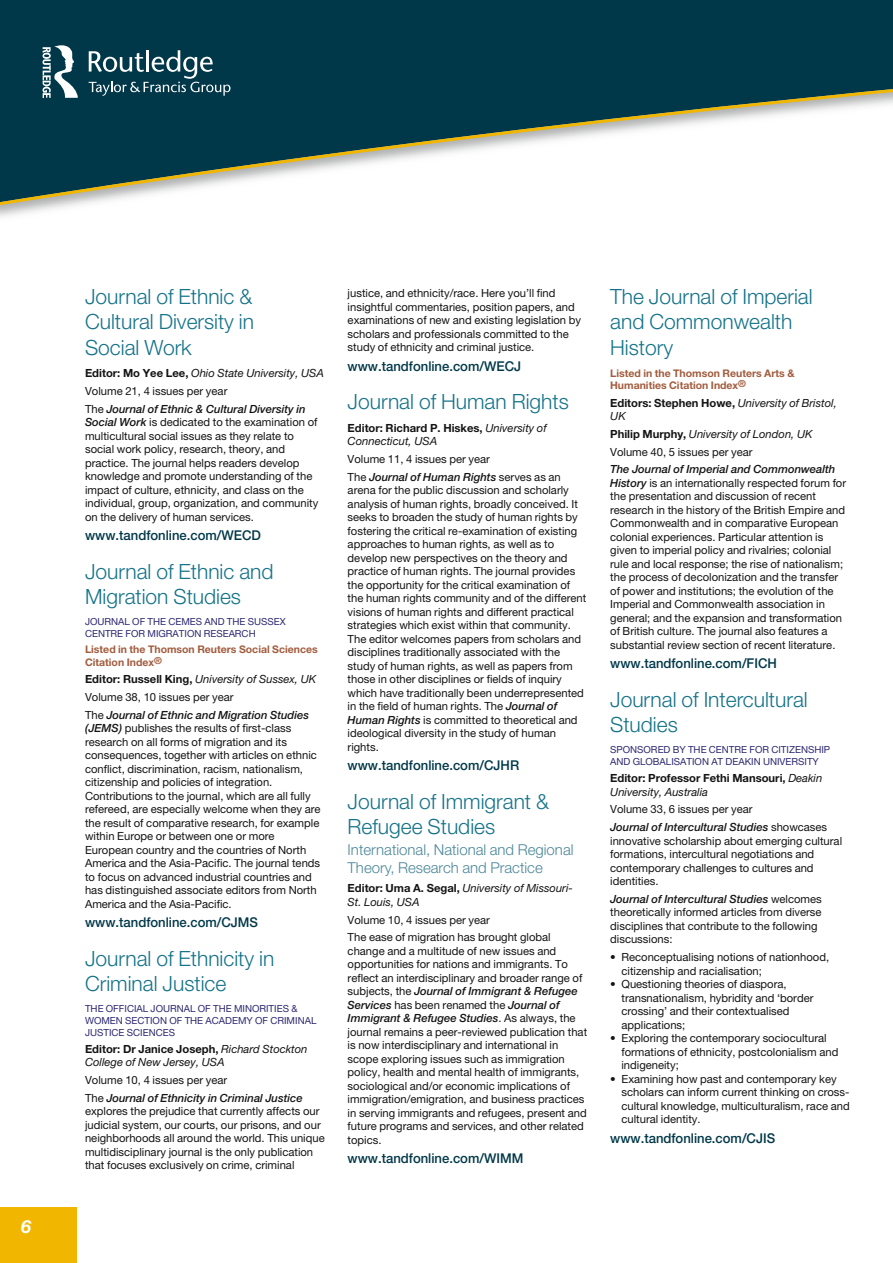
<style>
.page{position:relative;width:893px;height:1263px;background:#fff}
.page>*{position:absolute;margin:0;border:0;box-sizing:border-box;transform-origin:0 0}
.t1{font:300 21px/25.2px "Helvetica Neue";color:#157389}
.t2{font:italic 700 18px "Helvetica Neue";color:#fff}
.t3{font:300 15px/18px "Helvetica Neue";color:#4b879a}
.t4{font:500 13.5px "Helvetica Neue";color:#003849}
.t5{font:11.25px/13.5px "Helvetica Neue";color:#131413}
.t6{font:italic 500 11.25px/17.7px "Helvetica Neue";color:#131413}
.t7{font:italic 11.25px/13.5px "Helvetica Neue";color:#131413}
.t8{font:700 11.25px/13.5px "Helvetica Neue";color:#131413}
.t9{font:700 10.5px/12.6px "Helvetica Neue";color:#a25c3e}
.t10{font:9.75px/11.7px "Helvetica Neue";color:#2d2973}
.s1{font-weight:700;font-style:normal}
.s2{font-weight:400}
.s3{font-weight:400;font-style:normal}
.s4{font-weight:500;font-style:italic}
.s5{font-weight:700}
.s6{font-style:italic}
.s7{font-weight:400;font-style:italic}
</style>
<div class="page">
<svg style="left:0;top:0;width:893px;height:207px"></svg>
<div style="left:0;top:1208px;width:77px;height:55px;background:#f1b700"></div>
<svg style="left:89px;top:50px;width:141px;height:46px;background:#315e6c"></svg>
<svg style="left:43px;top:45px;width:35px;height:53px"></svg>
<h2 class="t2" style="left:21px;top:1220px;width:12px">6</h2>
<h1 class="t1" style="left:85px;top:286px;width:171px;text-align:justify">Journal of Ethnic &amp; Cultural Diversity in Social Work</h1>
<p class="t6" style="left:85px;top:365px;width:240px"><span class="s1">Editor: Mo Yee Lee,</span> <span class="s2">Ohio State University, USA<br></span><span class="s3">Volume 21, 4 issues per year<br>The</span> Journal of Ethnic &amp; Cultural Diversity in</p>
<p class="t5" style="left:85px;top:416px;width:235px"><span class="s4">Social Work</span> is dedicated to the examination of multicultural social issues as they relate to social work policy, research, theory, and practice. The journal helps readers develop knowledge and promote understanding of the impact of culture, ethnicity, and class on the individual, group, organization, and community on the delivery of human services.</p>
<p class="t4" style="left:85px;top:530px;width:177px">www.tandfonline.com/WECD</p>
<h1 class="t1" style="left:85px;top:560px;width:190px">Journal of Ethnic and<br>Migration Studies</h1>
<p class="t10" style="left:85px;top:617px;width:202px">JOURNAL OF THE CEMES AND THE SUSSEX<br>CENTRE FOR MIGRATION RESEARCH</p>
<p class="t9" style="left:85px;top:644px;width:234px">Listed in the Thomson Reuters Social Sciences<br>Citation Index<sup>®</sup></p>
<p class="t6" style="left:85px;top:671px;width:233px"><span class="s1">Editor: Russell King,</span> <span class="s2">University of Sussex, UK<br></span><span class="s3">Volume 38, 10 issues per year<br>The</span> Journal of Ethnic and Migration Studies</p>
<p class="t5" style="left:85px;top:723px;width:237px"><span class="s4">(JEMS)</span> publishes the results of first-class research on all forms of migration and its consequences, together with articles on ethnic conflict, discrimination, racism, nationalism, citizenship and policies of integration.<br>Contributions to the journal, which are all fully refereed, are especially welcome when they are the result of comparative research, for example within Europe or between one or more European country and the countries of North America and the Asia-Pacific. The journal tends to focus on advanced industrial countries and has distinguished associate editors from North America and the Asia-Pacific.</p>
<p class="t4" style="left:85px;top:917px;width:175px">www.tandfonline.com/CJMS</p>
<h1 class="t1" style="left:85px;top:948px;width:191px">Journal of Ethnicity in<br>Criminal Justice</h1>
<p class="t10" style="left:85px;top:1004px;width:233px">THE OFFICIAL JOURNAL OF THE MINORITIES &amp;<br>WOMEN SECTION OF THE ACADEMY OF CRIMINAL<br>JUSTICE SCIENCES</p>
<p class="t7" style="left:85px;top:1043px;width:224px"><span class="s1">Editor: Dr Janice Joseph,</span> Richard Stockton<br>College of New Jersey, USA</p>
<p class="t6" style="left:85px;top:1072px;width:219px"><span class="s3">Volume 10, 4 issues per year<br>The</span> Journal of Ethnicity in Criminal Justice</p>
<p class="t5" style="left:85px;top:1106px;width:241px">explores the prejudice that currently affects our judicial system, our courts, our prisons, and our neighborhoods all around the world. This unique multidisciplinary journal is the only publication that focuses exclusively on crime, criminal</p>
<p class="t5" style="left:348px;top:288px;width:235px">justice, and ethnicity/race. Here you’ll find insightful commentaries, position papers, and examinations of new and existing legislation by scholars and professionals committed to the study of ethnicity and criminal justice.</p>
<p class="t4" style="left:348px;top:361px;width:175px">www.tandfonline.com/WECJ</p>
<h1 class="t1" style="left:348px;top:391px;width:223px">Journal of Human Rights</h1>
<p class="t7" style="left:348px;top:422px;width:201px"><span class="s1">Editor: Richard P. Hiskes,</span> University of<br>Connecticut, USA</p>
<p class="t5" style="left:348px;top:451px;width:215px;line-height:17.7px">Volume 11, 4 issues per year<br>The <span class="s4">Journal of Human Rights</span> serves as an</p>
<p class="t5" style="left:348px;top:484px;width:240px">arena for the public discussion and scholarly analysis of human rights, broadly conceived. It seeks to broaden the study of human rights by fostering the critical re-examination of existing approaches to human rights, as well as to develop new perspectives on the theory and practice of human rights. The journal provides the opportunity for the critical examination of the human rights community and of the different visions of human rights and different practical strategies which exist within that community.<br>The editor welcomes papers from scholars and disciplines traditionally associated with the study of human rights, as well as papers from those in other disciplines or fields of inquiry which have traditionally been underrepresented in the field of human rights. The <span class="s4">Journal of Human Rights</span> is committed to theoretical and ideological diversity in the study of human rights.</p>
<p class="t4" style="left:348px;top:760px;width:173px">www.tandfonline.com/CJHR</p>
<h1 class="t1" style="left:348px;top:790px;width:203px">Journal of Immigrant &amp;<br>Refugee Studies</h1>
<h3 class="t3" style="left:348px;top:842px;width:227px">International, National and Regional<br>Theory, Research and Practice</h3>
<p class="t7" style="left:348px;top:883px;width:227px"><span class="s1">Editor: Uma A. Segal,</span> University of Missouri-<br>St. Louis, USA</p>
<p class="t5" style="left:348px;top:912px;width:205px;line-height:17.7px">Volume 10, 4 issues per year<br>The ease of migration has brought global</p>
<p class="t5" style="left:348px;top:945px;width:241px">change and a multitude of new issues and opportunities for nations and immigrants. To reflect an interdisciplinary and broader range of subjects, the <span class="s4">Journal of Immigrant &amp; Refugee Services</span> has been renamed the <span class="s4">Journal of Immigrant &amp; Refugee Studies</span>. As always, the journal remains a peer-reviewed publication that is now interdisciplinary and international in scope exploring issues such as immigration policy, health and mental health of immigrants, sociological and/or economic implications of immigration/emigration, and business practices in serving immigrants and refugees, present and future programs and services, and other related topics.</p>
<p class="t4" style="left:348px;top:1153px;width:177px">www.tandfonline.com/WIMM</p>
<h1 class="t1" style="left:610px;top:286px;width:204px">The Journal of Imperial and Commonwealth<br>History</h1>
<p class="t9" style="left:610px;top:367px;width:186px">Listed in the Thomson Reuters Arts &amp;<br>Humanities Citation Index<sup>®</sup></p>
<p class="t7" style="left:610px;top:397px;width:228px"><span class="s1">Editors: Stephen Howe,</span> University of Bristol,<br>UK</p>
<p class="t5" style="left:610px;top:426px;width:204px;line-height:17.7px"><span class="s5">Philip Murphy,</span> <span class="s6">University of London, UK<br></span>Volume 40, 5 issues per year</p>
<p class="t5" style="left:610px;top:464px;width:237px"><span class="s4">The Journal of Imperial and Commonwealth History</span> is an internationally respected forum for the presentation and discussion of recent research in the history of the British Empire and Commonwealth and in comparative European colonial experiences. Particular attention is given to imperial policy and rivalries; colonial rule and local response; the rise of nationalism; the process of decolonization and the transfer of power and institutions; the evolution of the Imperial and Commonwealth association in general; and the expansion and transformation of British culture. The journal also features a substantial review section of recent literature.</p>
<p class="t4" style="left:610px;top:658px;width:168px">www.tandfonline.com/FICH</p>
<h1 class="t1" style="left:610px;top:689px;width:199px">Journal of Intercultural<br>Studies</h1>
<p class="t10" style="left:610px;top:745px;width:221px">SPONSORED BY THE CENTRE FOR CITIZENSHIP<br>AND GLOBALISATION AT DEAKIN UNIVERSITY</p>
<p class="t8" style="left:610px;top:772px;width:214px">Editor: Professor Fethi Mansouri, <span class="s7">Deakin<br>University, Australia</span></p>
<p class="t5" style="left:610px;top:801px;width:219px;line-height:17.7px">Volume 33, 6 issues per year<br><span class="s4">Journal of Intercultural Studies</span> showcases</p>
<p class="t5" style="left:610px;top:835px;width:233px">innovative scholarship about emerging cultural formations, intercultural negotiations and contemporary challenges to cultures and identities.</p>
<p class="t5" style="left:610px;top:893px;width:213px"><span class="s4">Journal of Intercultural Studies</span> welcomes theoretically informed articles from diverse disciplines that contribute to the following discussions:</p>
<p class="t5" style="left:621px;top:951px;width:209px;text-indent:-11px">• Reconceptualising notions of nationhood, citizenship and racialisation;</p>
<p class="t5" style="left:621px;top:978px;width:194px;text-indent:-11px">• Questioning theories of diaspora, transnationalism, hybridity and ‘border crossing’ and their contextualised applications;</p>
<p class="t5" style="left:621px;top:1032px;width:219px;text-indent:-11px">• Exploring the contemporary sociocultural formations of ethnicity, postcolonialism and indigeneity;</p>
<p class="t5" style="left:621px;top:1073px;width:230px;text-indent:-11px">• Examining how past and contemporary key scholars can inform current thinking on cross&shy;cultural knowledge, multiculturalism, race and cultural identity.</p>
<p class="t4" style="left:610px;top:1133px;width:166px">www.tandfonline.com/CJIS</p>
</div>
